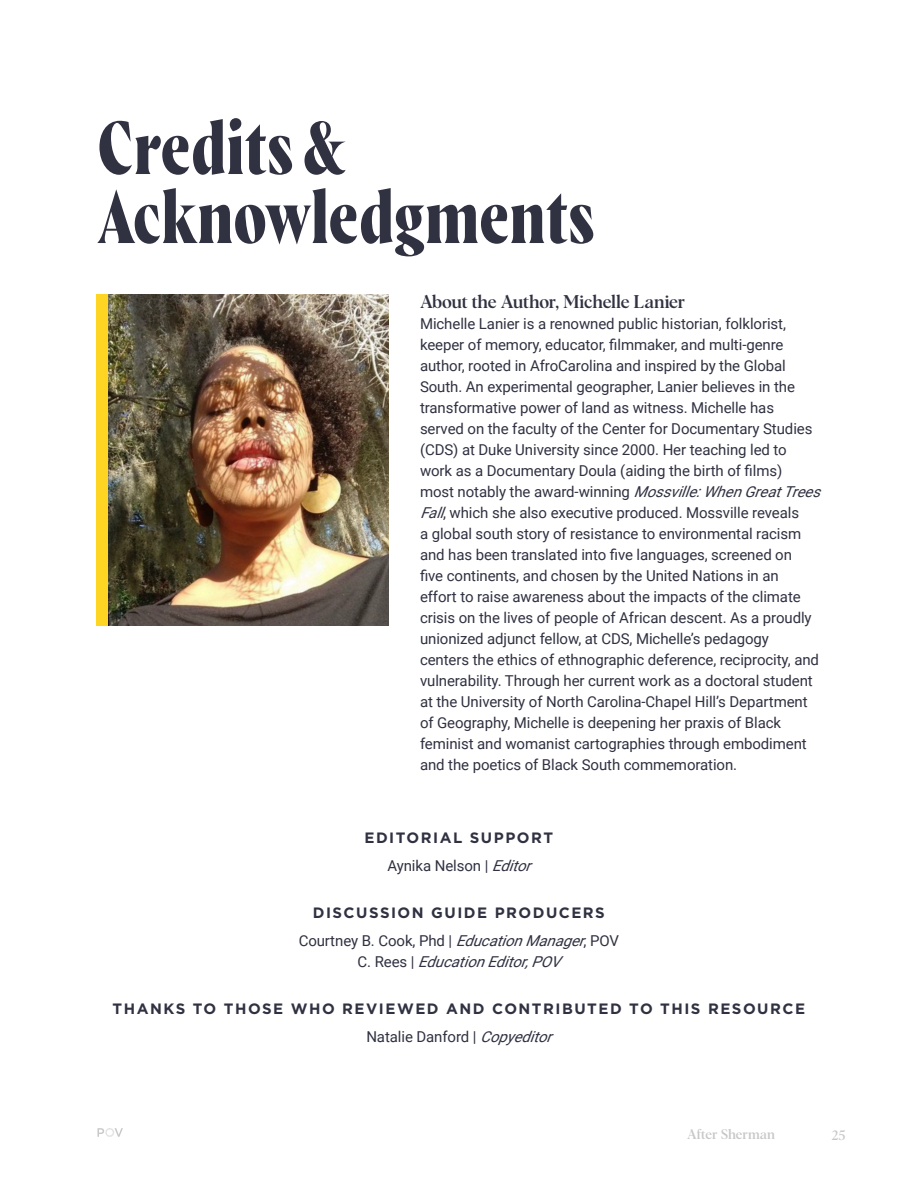
<style>
.page{position:relative;width:918px;height:1188px;background:#fff}
.page>*{position:absolute;margin:0;border:0;box-sizing:border-box;transform-origin:0 0}
.t1{font:700 75px/69px "Wayfinder CF";color:#303141}
.t2{font:500 18px "Albra";letter-spacing:-.015em;color:#303141}
.t3{font:15px/21px "Roboto";letter-spacing:-.005em;color:#303141}
.t4{font:700 15px "Gotham";letter-spacing:.1em;color:#303141}
.t5{font:italic 15px "Roboto";color:#303141}
.t6{font:500 13.5px "Albra";letter-spacing:-.015em;color:#c8c8c8}
.s1{font-style:italic}
.s2{font-style:normal}
</style>
<div class="page">
<svg style="left:98px;top:1128px;width:25px;height:9px"></svg>
<img style="left:108px;top:294px;width:281px;height:332px">
<div style="left:96px;top:294px;width:12px;height:332px;background:#ffd524"></div>
<p class="t1" style="left:97px;top:115px;width:499px">Credits &amp;<br>Acknowledgments</p>
<p class="t2" style="left:420px;top:289px;width:267px">About the Author, Michelle Lanier</p>
<p class="t3" style="left:420px;top:313px;width:409px">Michelle Lanier is a renowned public historian, folklorist, keeper of memory, educator, filmmaker, and multi-genre author, rooted in AfroCarolina and inspired by the Global South. An experimental geographer, Lanier believes in the transformative power of land as witness. Michelle has<br>served on the faculty of the Center for Documentary Studies (CDS) at Duke University since 2000. Her teaching led to<br>work as a Documentary Doula (aiding the birth of films)<br>most notably the award-winning <span class="s1">Mossville:WhenGreatTrees Fall</span>, which she also executive produced. Mossville reveals<br>a global south story of resistance to environmental racism and has been translated into five languages, screened on<br>five continents, and chosen by the United Nations in an<br>effort to raise awareness about the impacts of the climate crisis on the lives of people of African descent. As a proudly unionized adjunct fellow, at CDS, Michelle’s pedagogy<br>centers the ethics of ethnographic deference, reciprocity, and vulnerability. Through her current work as a doctoral student at the University of North Carolina-Chapel Hill’s Department<br>of Geography, Michelle is deepening her praxis of Black feminist and womanist cartographies through embodiment and the poetics of Black South commemoration.</p>
<p class="t4" style="left:365px;top:828px;width:190px">EDITORIAL SUPPORT</p>
<p class="t3" style="left:387px;top:855px;width:152px">Aynika Nelson | <span class="s1">Editor</span></p>
<p class="t4" style="left:313px;top:903px;width:294px">DISCUSSION GUIDE PRODUCERS</p>
<p class="t3" style="left:299px;top:930px;width:322px">Courtney B. Cook, Phd | <span class="s1">EducationManager</span>, POV</p>
<p class="t5" style="left:358px;top:952px;width:211px"><span class="s2">C . R e e s |</span> EducationEditor,POV</p>
<p class="t4" style="left:113px;top:999px;width:694px">THANKS TO THOSE WHO REVIEWED AND CONTRIBUTED TO THIS RESOURCE</p>
<p class="t3" style="left:366px;top:1026px;width:194px">Natalie Danford | <span class="s1">Copyeditor</span></p>
<p class="t6" style="left:687px;top:1124px;width:90px">After Sherman</p>
<p class="t6" style="left:832px;top:1125px;width:15px">25</p>
</div>
